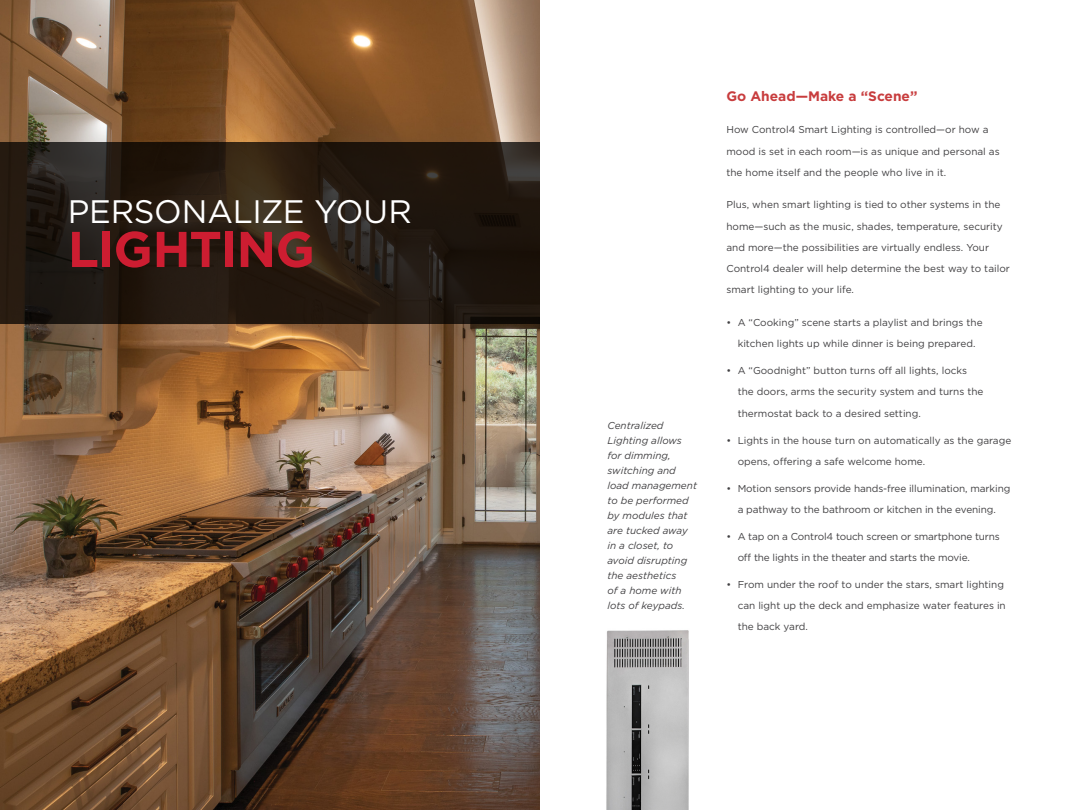
<style>
.page{position:relative;width:1080px;height:810px;background:#fff}
.page>*{position:absolute;margin:0;border:0;box-sizing:border-box;transform-origin:0 0}
.t1{font:700 50.25px "Gotham";letter-spacing:-.015em;color:#cd1d31}
.t2{font:32.5px "Gotham";letter-spacing:-.01em;color:#fff}
.t3{font:700 13.75px "Gotham";color:#c83d3e}
.t4{font:10px/21.2px "Gotham";color:#414042}
.t5{font:italic 10px/15px "Gotham";color:#414042}
</style>
<div class="page">
<img style="left:0;top:0;width:540px;height:810px">
<svg style="left:0;top:142px;width:540px;height:182px;background:#241a11"></svg>
<img style="left:606px;top:630px;width:83px;height:180px">
<h2 class="t2" style="left:68px;top:191px;width:345px">PERSONALIZE YOUR</h2>
<h1 class="t1" style="left:68px;top:216px;width:249px">LIGHTING</h1>
<p class="t5" style="left:607px;top:417px;width:91px">Centralized<br>Lighting allows for dimming, switching and load management to be performed by modules that are tucked away in a closet, to avoid disrupting the aesthetics<br>of a home with lots of keypads.</p>
<h3 class="t3" style="left:726px;top:87px;width:193px">Go Ahead—Make a “Scene”</h3>
<p class="t4" style="left:726px;top:119px;width:275px">How Control4 Smart Lighting is controlled—or how a mood is set in each room—is as unique and personal as the home itself and the people who live in it.</p>
<p class="t4" style="left:726px;top:194px;width:285px">Plus, when smart lighting is tied to other systems in the home—such as the music, shades, temperature, security and more—the possibilities are virtually endless. Your Control4 dealer will help determine the best way to tailor smart lighting to your life.</p>
<p class="t4" style="left:726px;top:312px;width:258px;text-align:center">• A “Cooking” scene starts a playlist and brings the kitchen lights up while dinner is being prepared.</p>
<p class="t4" style="left:738px;top:360px;width:247px;text-indent:-11px">• A “Goodnight” button turns off all lights, locks the doors, arms the security system and turns the thermostat back to a desired setting.</p>
<p class="t4" style="left:738px;top:429px;width:275px;text-indent:-11px">• Lights in the house turn on automatically as the garage opens, offering a safe welcome home.</p>
<p class="t4" style="left:726px;top:477px;width:285px;text-align:center">• Motion sensors provide hands-free illumination, marking a pathway to the bathroom or kitchen in the evening.</p>
<p class="t4" style="left:738px;top:525px;width:264px;text-indent:-11px">• A tap on a Control4 touch screen or smartphone turns off the lights in the theater and starts the movie.</p>
<p class="t4" style="left:738px;top:574px;width:270px;text-indent:-11px">• From under the roof to under the stars, smart lighting can light up the deck and emphasize water features in the back yard.</p>
</div>
